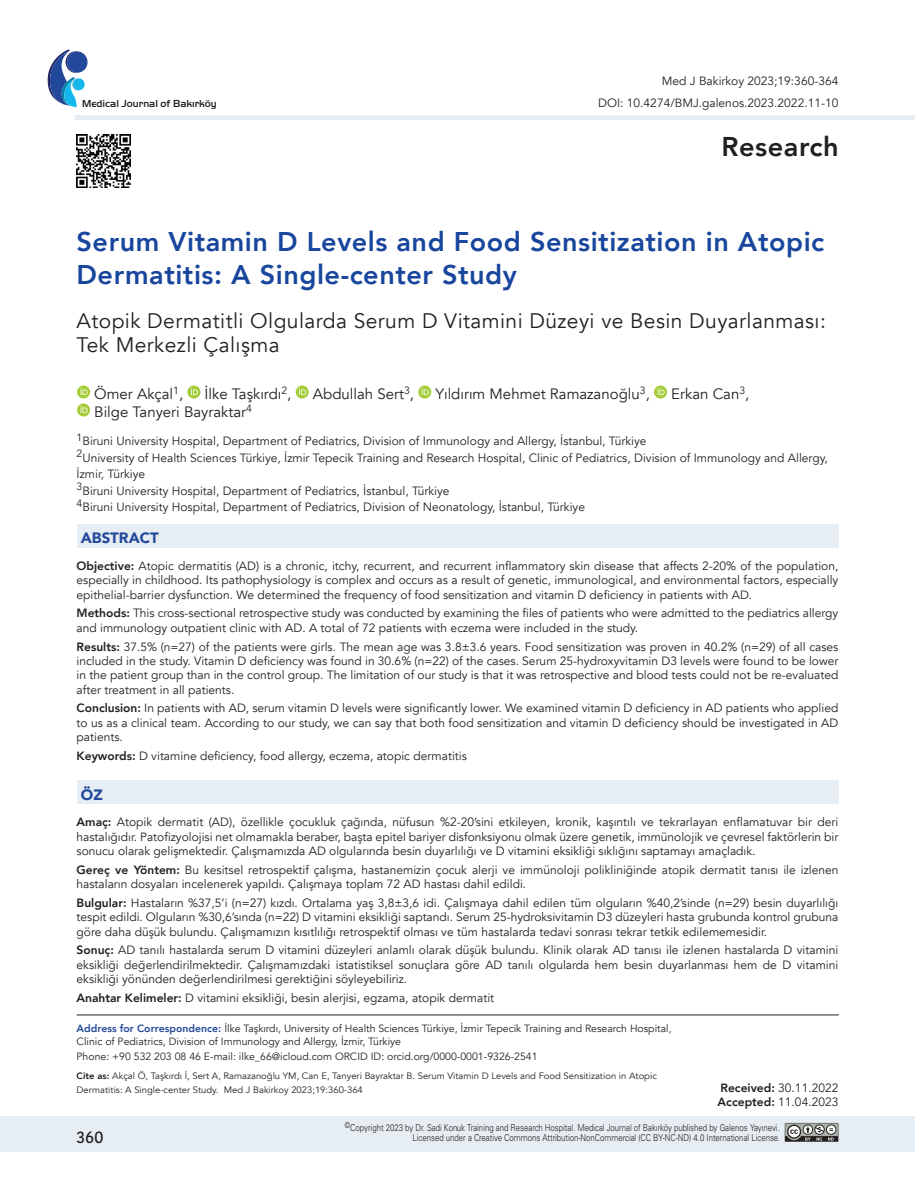
<style>
.page{position:relative;width:915px;height:1191px;background:#fff}
.page>*{position:absolute;margin:0;border:0;box-sizing:border-box;transform-origin:0 0}
.t1{font:800 27.15px "Avenir";letter-spacing:.02em;color:#231f20}
.t2{font:800 27px/32.4px "Avenir";letter-spacing:.02em;color:#18469d}
.t3{font:21px/24px "Avenir";letter-spacing:.02em;color:#231f20}
.t4{font:500 16.5px "Kohinoor Devanagari";color:#231f20}
.t5{font:15px "Avenir";color:#231f20}
.t6{font:900 15px "Avenir";color:#22489b}
.t7{font:12px/14.4px "Avenir";color:#231f20;text-align:justify}
.t8{font:10.5px/12.8px "Avenir";color:#231f20}
.t9{font:500 10.5px "Handel Got D";color:#231f20}
.t10{font:9.45px/10.5px "Univers Light Tr";letter-spacing:-.005em;color:#231f20;text-align:right;scale:.83 1}
.t11{font:9.3px/13.5px "Avenir";color:#231f20}
.s1{font-weight:800}
.s2{font-weight:800;color:#22489b}
</style>
<div class="page">
<div style="left:0;top:1116px;width:914px;height:35px;background:#e6edf3"></div>
<hr style="left:75px;top:115px;width:839px;height:4px;background:#e6edf3">
<svg style="left:48px;top:49px;width:40px;height:58px"></svg>
<hr style="left:77px;top:1014px;width:761px;height:1px;background:#231f20">
<svg style="left:784px;top:1123px;width:54px;height:18px"></svg>
<img style="left:77px;top:134px;width:53px;height:54px">
<svg style="left:77px;top:385px;width:13px;height:13px"></svg>
<svg style="left:80px;top:388px;width:8px;height:7px"></svg>
<svg style="left:187px;top:385px;width:13px;height:13px"></svg>
<svg style="left:191px;top:388px;width:7px;height:7px"></svg>
<svg style="left:295px;top:385px;width:13px;height:13px"></svg>
<svg style="left:299px;top:388px;width:7px;height:7px"></svg>
<svg style="left:418px;top:385px;width:13px;height:13px"></svg>
<svg style="left:421px;top:388px;width:7px;height:7px"></svg>
<svg style="left:653px;top:385px;width:13px;height:13px"></svg>
<svg style="left:657px;top:388px;width:7px;height:7px"></svg>
<svg style="left:77px;top:403px;width:13px;height:13px"></svg>
<svg style="left:80px;top:406px;width:8px;height:7px"></svg>
<div style="left:77px;top:524px;width:761px;height:23px;background:#e6edf3"></div>
<div style="left:77px;top:780px;width:761px;height:24px;background:#e6edf3"></div>
<p class="t9" style="left:82px;top:98px;width:136px">Medical Journal of Bakırköy</p>
<p class="t7" style="left:661px;top:74px;width:178px">Med J Bakirkoy 2023;19:360-364</p>
<p class="t7" style="left:598px;top:96px;width:241px">DOI: 10.4274/BMJ.galenos.2023.2022.11-10</p>
<h1 class="t1" style="left:721px;top:126px;width:119px">Research</h1>
<h2 class="t2" style="left:77px;top:226px;width:748px">Serum Vitamin D Levels and Food Sensitization in Atopic<br>Dermatitis: A Single-center Study</h2>
<h3 class="t3" style="left:77px;top:309px;width:750px">Atopik Dermatitli Olgularda Serum D Vitamini Düzeyi ve Besin Duyarlanması:<br>Tek Merkezli Çalışma</h3>
<p class="t5" style="left:94px;top:384px;width:90px">Ömer Akçal<sup>1</sup>,</p>
<p class="t5" style="left:204px;top:384px;width:88px">İlke Taşkırdı<sup>2</sup>,</p>
<p class="t5" style="left:313px;top:384px;width:103px">Abdullah Sert<sup>3</sup>,</p>
<p class="t5" style="left:435px;top:384px;width:216px">Yıldırım Mehmet Ramazanoğlu<sup>3</sup>,</p>
<p class="t5" style="left:671px;top:384px;width:80px">Erkan Can<sup>3</sup>,</p>
<p class="t5" style="left:94px;top:402px;width:159px">Bilge Tanyeri Bayraktar<sup>4</sup></p>
<p class="t7" style="left:77px;top:433px;width:752px;line-height:16.5px;text-align:left"><sup>1</sup>Biruni University Hospital, Department of Pediatrics, Division of Immunology and Allergy, İstanbul, Türkiye<br><sup>2</sup>University of Health Sciences Türkiye, İzmir Tepecik Training and Research Hospital, Clinic of Pediatrics, Division of Immunology and Allergy, İzmir, Türkiye<br><sup>3</sup>Biruni University Hospital, Department of Pediatrics, İstanbul, Türkiye<br><sup>4</sup>Biruni University Hospital, Department of Pediatrics, Division of Neonatology, İstanbul, Türkiye</p>
<p class="t6" style="left:81px;top:525px;width:79px">ABSTRACT</p>
<p class="t7" style="left:77px;top:559px;width:763px"><span class="s1">Objective:</span> Atopic dermatitis (AD) is a chronic, itchy, recurrent, and recurrent inflammatory skin disease that affects 2-20% of the population, especially in childhood. Its pathophysiology is complex and occurs as a result of genetic, immunological, and environmental factors, especially epithelial-barrier dysfunction. We determined the frequency of food sensitization and vitamin D deficiency in patients with AD.</p>
<p class="t7" style="left:77px;top:606px;width:763px"><span class="s1">Methods:</span> This cross-sectional retrospective study was conducted by examining the files of patients who were admitted to the pediatrics allergy and immunology outpatient clinic with AD. A total of 72 patients with eczema were included in the study.</p>
<p class="t7" style="left:77px;top:639px;width:763px"><span class="s1">Results:</span> 37.5% (n=27) of the patients were girls. The mean age was 3.8±3.6 years. Food sensitization was proven in 40.2% (n=29) of all cases included in the study. Vitamin D deficiency was found in 30.6% (n=22) of the cases. Serum 25-hydroxyvitamin D3 levels were found to be lower in the patient group than in the control group. The limitation of our study is that it was retrospective and blood tests could not be re-evaluated after treatment in all patients.</p>
<p class="t7" style="left:77px;top:701px;width:763px"><span class="s1">Conclusion:</span> In patients with AD, serum vitamin D levels were significantly lower. We examined vitamin D deficiency in AD patients who applied to us as a clinical team. According to our study, we can say that both food sensitization and vitamin D deficiency should be investigated in AD patients.</p>
<p class="t7" style="left:77px;top:748px;width:391px"><span class="s1">Keywords:</span> D vitamine deficiency, food allergy, eczema, atopic dermatitis</p>
<p class="t6" style="left:81px;top:781px;width:23px">ÖZ</p>
<p class="t7" style="left:77px;top:815px;width:763px"><span class="s1">Amaç:</span> Atopik dermatit (AD), özellikle çocukluk çağında, nüfusun %2-20’sini etkileyen, kronik, kaşıntılı ve tekrarlayan enflamatuvar bir deri hastalığıdır. Patofizyolojisi net olmamakla beraber, başta epitel bariyer disfonksiyonu olmak üzere genetik, immünolojik ve çevresel faktörlerin bir sonucu olarak gelişmektedir. Çalışmamızda AD olgularında besin duyarlılığı ve D vitamini eksikliği sıklığını saptamayı amaçladık.</p>
<p class="t7" style="left:77px;top:862px;width:763px"><span class="s1">Gereç ve Yöntem:</span> Bu kesitsel retrospektif çalışma, hastanemizin çocuk alerji ve immünoloji polikliniğinde atopik dermatit tanısı ile izlenen hastaların dosyaları incelenerek yapıldı. Çalışmaya toplam 72 AD hastası dahil edildi.</p>
<p class="t7" style="left:77px;top:895px;width:763px"><span class="s1">Bulgular:</span> Hastaların %37,5’i (n=27) kızdı. Ortalama yaş 3,8±3,6 idi. Çalışmaya dahil edilen tüm olguların %40,2’sinde (n=29) besin duyarlılığı tespit edildi. Olguların %30,6’sında (n=22) D vitamini eksikliği saptandı. Serum 25-hydroksivitamin D3 düzeyleri hasta grubunda kontrol grubuna göre daha düşük bulundu. Çalışmamızın kısıtlılığı retrospektif olması ve tüm hastalarda tedavi sonrası tekrar tetkik edilememesidir.</p>
<p class="t7" style="left:77px;top:943px;width:763px"><span class="s1">Sonuç:</span> AD tanılı hastalarda serum D vitamini düzeyleri anlamlı olarak düşük bulundu. Klinik olarak AD tanısı ile izlenen hastalarda D vitamini eksikliği değerlendirilmektedir. Çalışmamızdaki istatistiksel sonuçlara göre AD tanılı olgularda hem besin duyarlanması hem de D vitamini eksikliği yönünden değerlendirilmesi gerektiğini söyleyebiliriz.</p>
<p class="t7" style="left:77px;top:990px;width:419px"><span class="s1">Anahtar Kelimeler:</span> D vitamini eksikliği, besin alerjisi, egzama, atopik dermatit</p>
<p class="t8" style="left:77px;top:1022px;width:596px"><span class="s2">Address for Correspondence:</span> İlke Taşkırdı, University of Health Sciences Türkiye, İzmir Tepecik Training and Research Hospital,<br>Clinic of Pediatrics, Division of Immunology and Allergy, İzmir, Türkiye</p>
<p class="t8" style="left:77px;top:1050px;width:462px">Phone: +90 532 203 08 46 E-mail: ilke_66@icloud.com ORCID ID: orcid.org/0000-0001-9326-2541</p>
<p class="t11" style="left:77px;top:1069px;width:581px"><span class="s1">Cite as:</span> Akçal Ö, Taşkırdı İ, Sert A, Ramazanoğlu YM, Can E, Tanyeri Bayraktar B. Serum Vitamin D Levels and Food Sensitization in Atopic<br>Dermatitis: A Single-center Study. Med J Bakirkoy 2023;19:360-364</p>
<p class="t7" style="left:717px;top:1080px;width:122px"><span class="s1">Received:</span> 30.11.2022<br><span class="s1">Accepted:</span> 11.04.2023</p>
<h3 class="t4" style="left:77px;top:1127px;width:29px">360</h3>
<p class="t10" style="left:345px;top:1121px;width:525px"><sup>©</sup>Copyright 2023 by Dr. Sadi Konuk Training and Research Hospital. Medical Journal of Bakırköy published by Galenos Yayınevi.<br>Licensed under a Creative Commons Attribution-NonCommercial (CC BY-NC-ND) 4.0 International License.</p>
</div>
